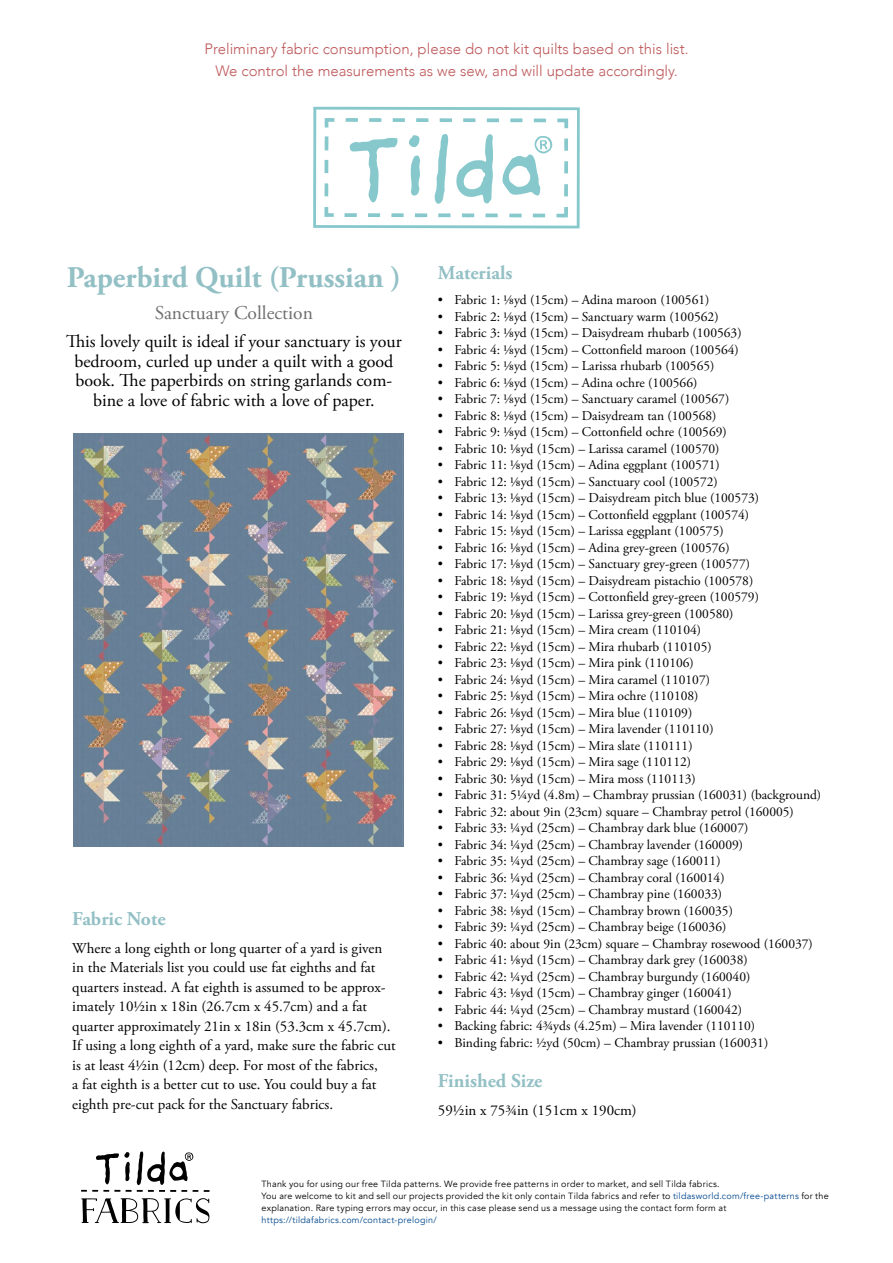
<style>
.page{position:relative;width:893px;height:1263px;background:#fff}
.page>*{position:absolute;margin:0;border:0;box-sizing:border-box;transform-origin:0 0}
.Heading{font:700 30px "Adobe Garamond Pro";color:#93c0c5}
.Subheading{font:700 19.5px "Adobe Garamond Pro";color:#93c0c5}
.Kolleksjon{font:19.5px "Adobe Garamond Pro";color:#706f6f}
.Brød{font:18px/19.5px "Adobe Garamond Pro";color:#000;text-align:center}
.Brød-2{font:15px/19.5px "Adobe Garamond Pro";color:#000}
.Heading-2{font:300 15px "Avenir";color:#be585a}
.Brød-3{font:13.5px "Adobe Garamond Pro";color:#000}
.info{font:9px/12px "Avenir";letter-spacing:.025em;color:#000}
.s1{color:#00488f}
</style>
<div class="page">
<img style="left:73px;top:433px;width:331px;height:414px">
<svg style="left:313px;top:107px;width:267px;height:121px"></svg>
<svg style="left:204px;top:1190px;width:6px;height:2px"></svg>
<svg style="left:81px;top:1198px;width:129px;height:25px"></svg>
<svg style="left:81px;top:1151px;width:117px;height:41px"></svg>
<p class="Heading-2" style="left:204px;top:40px;width:486px">Preliminary fabric consumption, please do not kit quilts based on this list.</p>
<p class="Heading-2" style="left:215px;top:62px;width:464px">We control the measurements as we sew, and will update accordingly.</p>
<p class="Heading" style="left:67px;top:260px;width:336px">Paperbird Quilt (Prussian )</p>
<p class="Kolleksjon" style="left:155px;top:301px;width:160px">Sanctuary Collection</p>
<p class="Brød" style="left:66px;top:332px;width:337px">This lovely quilt is ideal if your sanctuary is your bedroom, curled up under a quilt with a good book. The paperbirds on string garlands com&shy;bine a love of fabric with a love of paper.</p>
<p class="Subheading" style="left:72px;top:907px;width:95px">Fabric Note</p>
<p class="Brød-2" style="left:72px;top:939px;width:325px">Where a long eighth or long quarter of a yard is given in the Materials list you could use fat eighths and fat quarters instead. A fat eighth is assumed to be approx&shy;imately 10½in x 18in (26.7cm x 45.7cm) and a fat quarter approximately 21in x 18in (53.3cm x 45.7cm).<br>If using a long eighth of a yard, make sure the fabric cut is at least 4½in (12cm) deep. For most of the fabrics,<br>a fat eighth is a better cut to use. You could buy a fat eighth pre-cut pack for the Sanctuary fabrics.</p>
<p class="Subheading" style="left:438px;top:262px;width:76px">Materials</p>
<p class="Brød-3" style="left:438px;top:292px;width:273px">• Fabric 1: ⅛yd (15cm) – Adina maroon (100561)</p>
<p class="Brød-3" style="left:438px;top:308px;width:282px">• Fabric 2: ⅛yd (15cm) – Sanctuary warm (100562)</p>
<p class="Brød-3" style="left:438px;top:325px;width:305px">• Fabric 3: ⅛yd (15cm) – Daisydream rhubarb (100563)</p>
<p class="Brød-3" style="left:438px;top:341px;width:302px">• Fabric 4: ⅛yd (15cm) – Cottonfield maroon (100564)</p>
<p class="Brød-3" style="left:438px;top:358px;width:278px">• Fabric 5: ⅛yd (15cm) – Larissa rhubarb (100565)</p>
<p class="Brød-3" style="left:438px;top:374px;width:261px">• Fabric 6: ⅛yd (15cm) – Adina ochre (100566)</p>
<p class="Brød-3" style="left:438px;top:391px;width:293px">• Fabric 7: ⅛yd (15cm) – Sanctuary caramel (100567)</p>
<p class="Brød-3" style="left:438px;top:407px;width:280px">• Fabric 8: ⅛yd (15cm) – Daisydream tan (100568)</p>
<p class="Brød-3" style="left:438px;top:424px;width:290px">• Fabric 9: ⅛yd (15cm) – Cottonfield ochre (100569)</p>
<p class="Brød-3" style="left:438px;top:440px;width:283px">• Fabric 10: ⅛yd (15cm) – Larissa caramel (100570)</p>
<p class="Brød-3" style="left:438px;top:457px;width:283px">• Fabric 11: ⅛yd (15cm) – Adina eggplant (100571)</p>
<p class="Brød-3" style="left:438px;top:473px;width:281px">• Fabric 12: ⅛yd (15cm) – Sanctuary cool (100572)</p>
<p class="Brød-3" style="left:438px;top:490px;width:323px">• Fabric 13: ⅛yd (15cm) – Daisydream pitch blue (100573)</p>
<p class="Brød-3" style="left:438px;top:506px;width:313px">• Fabric 14: ⅛yd (15cm) – Cottonfield eggplant (100574)</p>
<p class="Brød-3" style="left:438px;top:523px;width:287px">• Fabric 15: ⅛yd (15cm) – Larissa eggplant (100575)</p>
<p class="Brød-3" style="left:438px;top:539px;width:293px">• Fabric 16: ⅛yd (15cm) – Adina grey-green (100576)</p>
<p class="Brød-3" style="left:438px;top:556px;width:314px">• Fabric 17: ⅛yd (15cm) – Sanctuary grey-green (100577)</p>
<p class="Brød-3" style="left:438px;top:572px;width:317px">• Fabric 18: ⅛yd (15cm) – Daisydream pistachio (100578)</p>
<p class="Brød-3" style="left:438px;top:589px;width:323px">• Fabric 19: ⅛yd (15cm) – Cottonfield grey-green (100579)</p>
<p class="Brød-3" style="left:438px;top:605px;width:297px">• Fabric 20: ⅛yd (15cm) – Larissa grey-green (100580)</p>
<p class="Brød-3" style="left:438px;top:622px;width:265px">• Fabric 21: ⅛yd (15cm) – Mira cream (110104)</p>
<p class="Brød-3" style="left:438px;top:638px;width:275px">• Fabric 22: ⅛yd (15cm) – Mira rhubarb (110105)</p>
<p class="Brød-3" style="left:438px;top:655px;width:257px">• Fabric 23: ⅛yd (15cm) – Mira pink (110106)</p>
<p class="Brød-3" style="left:438px;top:671px;width:274px">• Fabric 24: ⅛yd (15cm) – Mira caramel (110107)</p>
<p class="Brød-3" style="left:438px;top:688px;width:262px">• Fabric 25: ⅛yd (15cm) – Mira ochre (110108)</p>
<p class="Brød-3" style="left:438px;top:704px;width:256px">• Fabric 26: ⅛yd (15cm) – Mira blue (110109)</p>
<p class="Brød-3" style="left:438px;top:721px;width:277px">• Fabric 27: ⅛yd (15cm) – Mira lavender (110110)</p>
<p class="Brød-3" style="left:438px;top:737px;width:256px">• Fabric 28: ⅛yd (15cm) – Mira slate (110111)</p>
<p class="Brød-3" style="left:438px;top:754px;width:255px">• Fabric 29: ⅛yd (15cm) – Mira sage (110112)</p>
<p class="Brød-3" style="left:438px;top:770px;width:259px">• Fabric 30: ⅛yd (15cm) – Mira moss (110113)</p>
<p class="Brød-3" style="left:438px;top:787px;width:385px">• Fabric 31: 5¼yd (4.8m) – Chambray prussian (160031) (background)</p>
<p class="Brød-3" style="left:438px;top:803px;width:357px">• Fabric 32: about 9in (23cm) square – Chambray petrol (160005)</p>
<p class="Brød-3" style="left:438px;top:820px;width:312px">• Fabric 33: ¼yd (25cm) – Chambray dark blue (160007)</p>
<p class="Brød-3" style="left:438px;top:836px;width:307px">• Fabric 34: ¼yd (25cm) – Chambray lavender (160009)</p>
<p class="Brød-3" style="left:438px;top:853px;width:284px">• Fabric 35: ¼yd (25cm) – Chambray sage (160011)</p>
<p class="Brød-3" style="left:438px;top:869px;width:288px">• Fabric 36: ¼yd (25cm) – Chambray coral (160014)</p>
<p class="Brød-3" style="left:438px;top:886px;width:286px">• Fabric 37: ¼yd (25cm) – Chambray pine (160033)</p>
<p class="Brød-3" style="left:438px;top:902px;width:297px">• Fabric 38: ⅛yd (15cm) – Chambray brown (160035)</p>
<p class="Brød-3" style="left:438px;top:919px;width:290px">• Fabric 39: ¼yd (25cm) – Chambray beige (160036)</p>
<p class="Brød-3" style="left:438px;top:935px;width:376px">• Fabric 40: about 9in (23cm) square – Chambray rosewood (160037)</p>
<p class="Brød-3" style="left:438px;top:952px;width:311px">• Fabric 41: ⅛yd (15cm) – Chambray dark grey (160038)</p>
<p class="Brød-3" style="left:438px;top:968px;width:314px">• Fabric 42: ¼yd (25cm) – Chambray burgundy (160040)</p>
<p class="Brød-3" style="left:438px;top:985px;width:295px">• Fabric 43: ⅛yd (15cm) – Chambray ginger (160041)</p>
<p class="Brød-3" style="left:438px;top:1001px;width:306px">• Fabric 44: ¼yd (25cm) – Chambray mustard (160042)</p>
<p class="Brød-3" style="left:438px;top:1018px;width:319px">• Backing fabric: 4¾yds (4.25m) – Mira lavender (110110)</p>
<p class="Brød-3" style="left:438px;top:1034px;width:332px">• Binding fabric: ½yd (50cm) – Chambray prussian (160031)</p>
<p class="Subheading" style="left:438px;top:1070px;width:106px">Finished Size</p>
<p class="Brød-2" style="left:438px;top:1101px;width:200px">59½in x 75¾in (151cm x 190cm)</p>
<p class="info" style="left:261px;top:1178px;width:460px">Thank you for using our free Tilda patterns. We provide free patterns in order to market, and sell Tilda fabrics.</p>
<p class="info" style="left:261px;top:1190px;width:569px">You are welcome to kit and sell our projects provided the kit only contain Tilda fabrics and refer to <span class="s1">tildasworld.com/free-patterns</span> for the explanation. Rare typing errors may occur, in this case please send us a message using the contact form form at <span class="s1">https://tildafabrics.com/contact-prelogin/</span></p>
</div>
